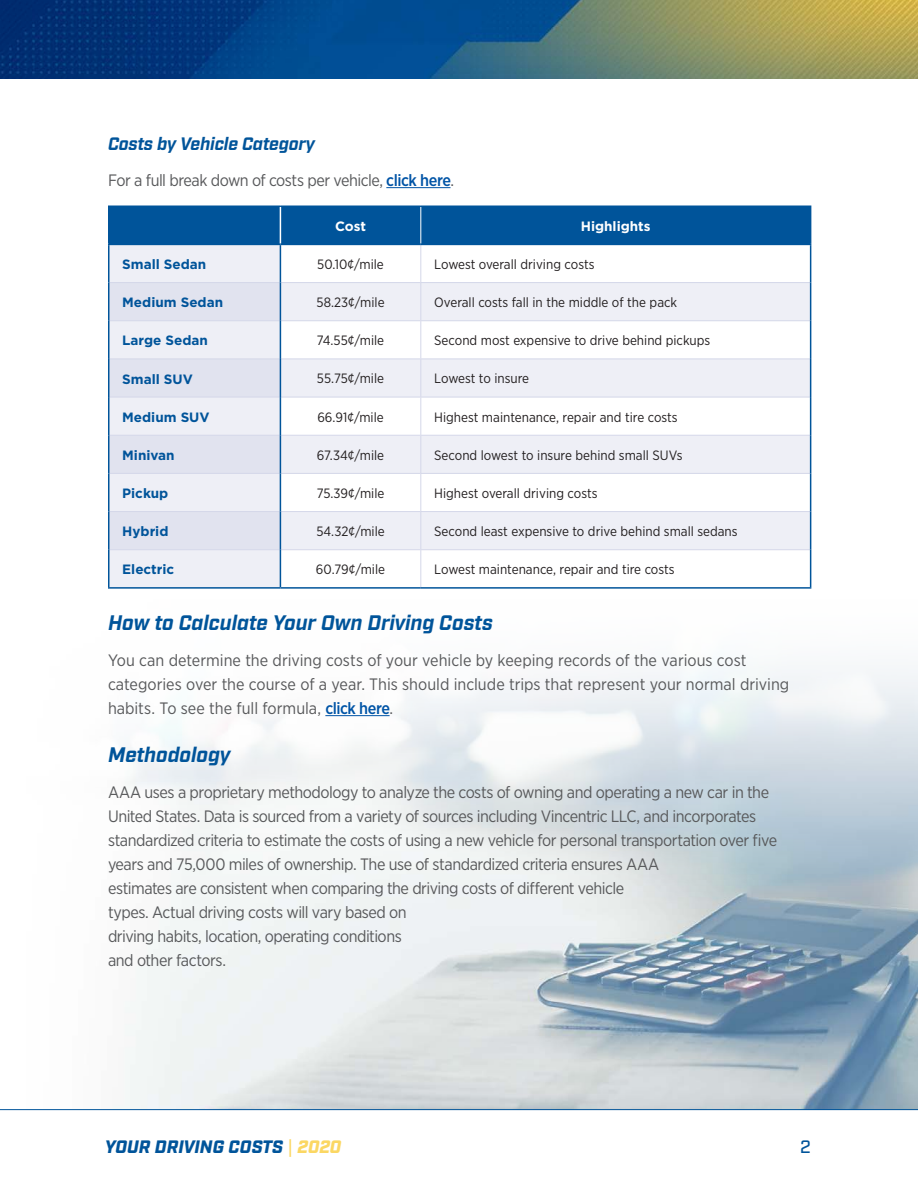
<style>
.page{position:relative;width:918px;height:1188px;background:#fff}
.page>*{position:absolute;margin:0;border:0;box-sizing:border-box;transform-origin:0 0}
.t1{font:italic 700 21px "Industry";letter-spacing:-.005em;color:#00549a}
.t2{font:italic 700 18px "Industry";letter-spacing:-.015em;color:#00549a}
.t3{font:italic 900 18px "Industry";color:#00549a}
.t4{font:500 18px "Industry";color:#00549a}
.t5{font:16.5px/24px "Gotham Narrow";letter-spacing:-.025em;color:#58595b}
.t6{font:16.5px/24px "Gotham Narrow";color:#58595b}
.t7{font:13.5px "Gotham Narrow";color:#231f20}
.t8{font:700 13.5px "Gotham";color:#00549a}
.t9{font:700 13.5px "Gotham";color:#fff}
.s1{font-weight:500;color:#0054a6}
.s2{font-weight:500;font-style:normal;color:#fbd763}
.s3{color:#fbd763}
</style>
<div class="page">
<img style="left:114px;top:666px;width:804px;height:443px">
<hr style="left:0;top:1109px;width:918px;height:1px;background:#00549a">
<img style="left:0;top:0;width:918px;height:78px">
<hr style="left:386px;top:187px;width:65px;height:1px;background:#0054a6">
<div style="left:110px;top:207px;width:700px;height:37px;background:#00549a"></div>
<div style="left:110px;top:245px;width:170px;height:342px;background:#eeeff6"></div>
<svg style="left:281px;top:245px;width:529px;height:342px"></svg>
<svg style="left:110px;top:283px;width:170px;height:266px;background:#e5e7f1"></svg>
<hr style="left:420px;top:245px;width:1px;height:37px;background:#d4d7e9">
<hr style="left:110px;top:282px;width:170px;height:1px;background:#d4d7e9">
<hr style="left:281px;top:282px;width:140px;height:1px;background:#d4d7e9">
<hr style="left:421px;top:282px;width:389px;height:1px;background:#d4d7e9">
<hr style="left:420px;top:283px;width:1px;height:37px;background:#d4d7e9">
<hr style="left:110px;top:320px;width:170px;height:1px;background:#d4d7e9">
<hr style="left:281px;top:320px;width:140px;height:1px;background:#d4d7e9">
<hr style="left:421px;top:320px;width:389px;height:1px;background:#d4d7e9">
<hr style="left:420px;top:321px;width:1px;height:38px;background:#d4d7e9">
<hr style="left:110px;top:359px;width:170px;height:1px;background:#d4d7e9">
<hr style="left:281px;top:359px;width:140px;height:1px;background:#d4d7e9">
<hr style="left:421px;top:359px;width:389px;height:1px;background:#d4d7e9">
<hr style="left:420px;top:359px;width:1px;height:38px;background:#d4d7e9">
<hr style="left:110px;top:397px;width:170px;height:1px;background:#d4d7e9">
<hr style="left:281px;top:397px;width:140px;height:1px;background:#d4d7e9">
<hr style="left:421px;top:397px;width:389px;height:1px;background:#d4d7e9">
<hr style="left:420px;top:397px;width:1px;height:38px;background:#d4d7e9">
<hr style="left:110px;top:435px;width:170px;height:1px;background:#d4d7e9">
<hr style="left:281px;top:435px;width:140px;height:1px;background:#d4d7e9">
<hr style="left:421px;top:435px;width:389px;height:1px;background:#d4d7e9">
<hr style="left:420px;top:436px;width:1px;height:37px;background:#d4d7e9">
<hr style="left:110px;top:473px;width:170px;height:1px;background:#d4d7e9">
<hr style="left:281px;top:473px;width:140px;height:1px;background:#d4d7e9">
<hr style="left:421px;top:473px;width:389px;height:1px;background:#d4d7e9">
<hr style="left:420px;top:474px;width:1px;height:37px;background:#d4d7e9">
<hr style="left:110px;top:511px;width:170px;height:1px;background:#d4d7e9">
<hr style="left:281px;top:511px;width:140px;height:1px;background:#d4d7e9">
<hr style="left:421px;top:511px;width:389px;height:1px;background:#d4d7e9">
<hr style="left:420px;top:512px;width:1px;height:37px;background:#d4d7e9">
<hr style="left:110px;top:549px;width:170px;height:1px;background:#d4d7e9">
<hr style="left:281px;top:549px;width:140px;height:1px;background:#d4d7e9">
<hr style="left:421px;top:549px;width:389px;height:1px;background:#d4d7e9">
<hr style="left:420px;top:550px;width:1px;height:37px;background:#d4d7e9">
<hr style="left:108px;top:245px;width:2px;height:38px;background:#00549a">
<hr style="left:810px;top:245px;width:1px;height:38px;background:#00549a">
<hr style="left:108px;top:283px;width:2px;height:38px;background:#00549a">
<hr style="left:810px;top:283px;width:1px;height:38px;background:#00549a">
<hr style="left:108px;top:321px;width:2px;height:38px;background:#00549a">
<hr style="left:810px;top:321px;width:1px;height:38px;background:#00549a">
<hr style="left:108px;top:359px;width:2px;height:38px;background:#00549a">
<hr style="left:810px;top:359px;width:1px;height:38px;background:#00549a">
<hr style="left:108px;top:397px;width:2px;height:38px;background:#00549a">
<hr style="left:810px;top:397px;width:1px;height:38px;background:#00549a">
<hr style="left:108px;top:435px;width:2px;height:38px;background:#00549a">
<hr style="left:810px;top:435px;width:1px;height:38px;background:#00549a">
<hr style="left:108px;top:473px;width:2px;height:39px;background:#00549a">
<hr style="left:810px;top:473px;width:1px;height:39px;background:#00549a">
<hr style="left:108px;top:512px;width:2px;height:38px;background:#00549a">
<hr style="left:810px;top:512px;width:1px;height:38px;background:#00549a">
<hr style="left:108px;top:550px;width:2px;height:37px;background:#00549a">
<hr style="left:810px;top:550px;width:1px;height:37px;background:#00549a">
<hr style="left:108px;top:587px;width:172px;height:2px;background:#00549a">
<hr style="left:280px;top:587px;width:141px;height:2px;background:#00549a">
<hr style="left:421px;top:587px;width:390px;height:2px;background:#00549a">
<hr style="left:420px;top:207px;width:1px;height:37px;background:#fff">
<hr style="left:280px;top:207px;width:1px;height:37px;background:#fff">
<hr style="left:280px;top:245px;width:1px;height:38px;background:#00549a">
<hr style="left:280px;top:283px;width:1px;height:38px;background:#00549a">
<hr style="left:280px;top:321px;width:1px;height:38px;background:#00549a">
<hr style="left:280px;top:359px;width:1px;height:38px;background:#00549a">
<hr style="left:280px;top:397px;width:1px;height:38px;background:#00549a">
<hr style="left:280px;top:435px;width:1px;height:38px;background:#00549a">
<hr style="left:280px;top:473px;width:1px;height:39px;background:#00549a">
<hr style="left:280px;top:512px;width:1px;height:38px;background:#00549a">
<hr style="left:280px;top:550px;width:1px;height:37px;background:#00549a">
<hr style="left:108px;top:206px;width:172px;height:1px;background:#00549a">
<hr style="left:108px;top:207px;width:2px;height:37px;background:#00549a">
<hr style="left:280px;top:206px;width:141px;height:1px;background:#00549a">
<hr style="left:421px;top:206px;width:390px;height:1px;background:#00549a">
<hr style="left:810px;top:207px;width:1px;height:37px;background:#00549a">
<hr style="left:108px;top:244px;width:172px;height:1px;background:#00549a">
<hr style="left:280px;top:244px;width:141px;height:1px;background:#00549a">
<hr style="left:421px;top:244px;width:390px;height:1px;background:#00549a">
<hr style="left:325px;top:715px;width:65px;height:1px;background:#0054a6">
<p class="t2" style="left:108px;top:133px;width:209px">Costs by Vehicle Category</p>
<p class="t5" style="left:108px;top:168px;width:348px">For a full break down of costs per vehicle, <span class="s1">click here</span>.</p>
<p class="t9" style="left:335px;top:218px;width:33px">Cost</p>
<p class="t9" style="left:581px;top:218px;width:71px">Highlights</p>
<p class="t8" style="left:122px;top:256px;width:86px">Small Sedan</p>
<p class="t7" style="left:317px;top:256px;width:68px">50.10¢/mile</p>
<p class="t7" style="left:434px;top:256px;width:162px">Lowest overall driving costs</p>
<p class="t8" style="left:122px;top:295px;width:102px">Medium Sedan</p>
<p class="t7" style="left:317px;top:294px;width:69px">58.23¢/mile</p>
<p class="t7" style="left:434px;top:294px;width:244px">Overall costs fall in the middle of the pack</p>
<p class="t8" style="left:122px;top:333px;width:87px">Large Sedan</p>
<p class="t7" style="left:317px;top:332px;width:69px">74.55¢/mile</p>
<p class="t7" style="left:434px;top:332px;width:278px">Second most expensive to drive behind pickups</p>
<p class="t8" style="left:122px;top:371px;width:72px">Small SUV</p>
<p class="t7" style="left:317px;top:370px;width:69px">55.75¢/mile</p>
<p class="t7" style="left:434px;top:370px;width:96px">Lowest to insure</p>
<p class="t8" style="left:122px;top:409px;width:89px">Medium SUV</p>
<p class="t7" style="left:317px;top:408px;width:68px">66.91¢/mile</p>
<p class="t7" style="left:434px;top:408px;width:245px">Highest maintenance, repair and tire costs</p>
<p class="t8" style="left:122px;top:447px;width:54px">Minivan</p>
<p class="t7" style="left:317px;top:447px;width:69px">67.34¢/mile</p>
<p class="t7" style="left:434px;top:447px;width:250px">Second lowest to insure behind small SUVs</p>
<p class="t8" style="left:122px;top:485px;width:48px">Pickup</p>
<p class="t7" style="left:317px;top:485px;width:69px">75.39¢/mile</p>
<p class="t7" style="left:434px;top:485px;width:165px">Highest overall driving costs</p>
<p class="t8" style="left:122px;top:524px;width:48px">Hybrid</p>
<p class="t7" style="left:316px;top:523px;width:70px">54.32¢/mile</p>
<p class="t7" style="left:434px;top:523px;width:305px">Second least expensive to drive behind small sedans</p>
<p class="t8" style="left:122px;top:562px;width:54px">Electric</p>
<p class="t7" style="left:316px;top:561px;width:71px">60.79¢/mile</p>
<p class="t7" style="left:434px;top:561px;width:242px">Lowest maintenance, repair and tire costs</p>
<p class="t1" style="left:108px;top:610px;width:386px">How to Calculate Your Own Driving Costs</p>
<p class="t6" style="left:108px;top:648px;width:683px">You can determine the driving costs of your vehicle by keeping records of the various cost categories over the course of a year. This should include trips that represent your normal driving habits. To see the full formula, <span class="s1">click here</span>.</p>
<p class="t1" style="left:108px;top:742px;width:124px">Methodology</p>
<p class="t5" style="left:108px;top:780px;width:671px">AAA uses a proprietary methodology to analyze the costs of owning and operating a new car in the United States. Data is sourced from a variety of sources including Vincentric LLC, and incorporates standardized criteria to estimate the costs of using a new vehicle for personal transportation over five years and 75,000 miles of ownership. The use of standardized criteria ensures AAA<br>estimates are consistent when comparing the driving costs of different vehicle<br>types. Actual driving costs will vary based on<br>driving habits, location, operating conditions<br>and other factors.</p>
<p class="t3" style="left:105px;top:1136px;width:238px">YOUR DRIVING COSTS <span class="s2">|</span> <span class="s3">2020</span></p>
<p class="t4" style="left:800px;top:1136px;width:12px">2</p>
</div>
